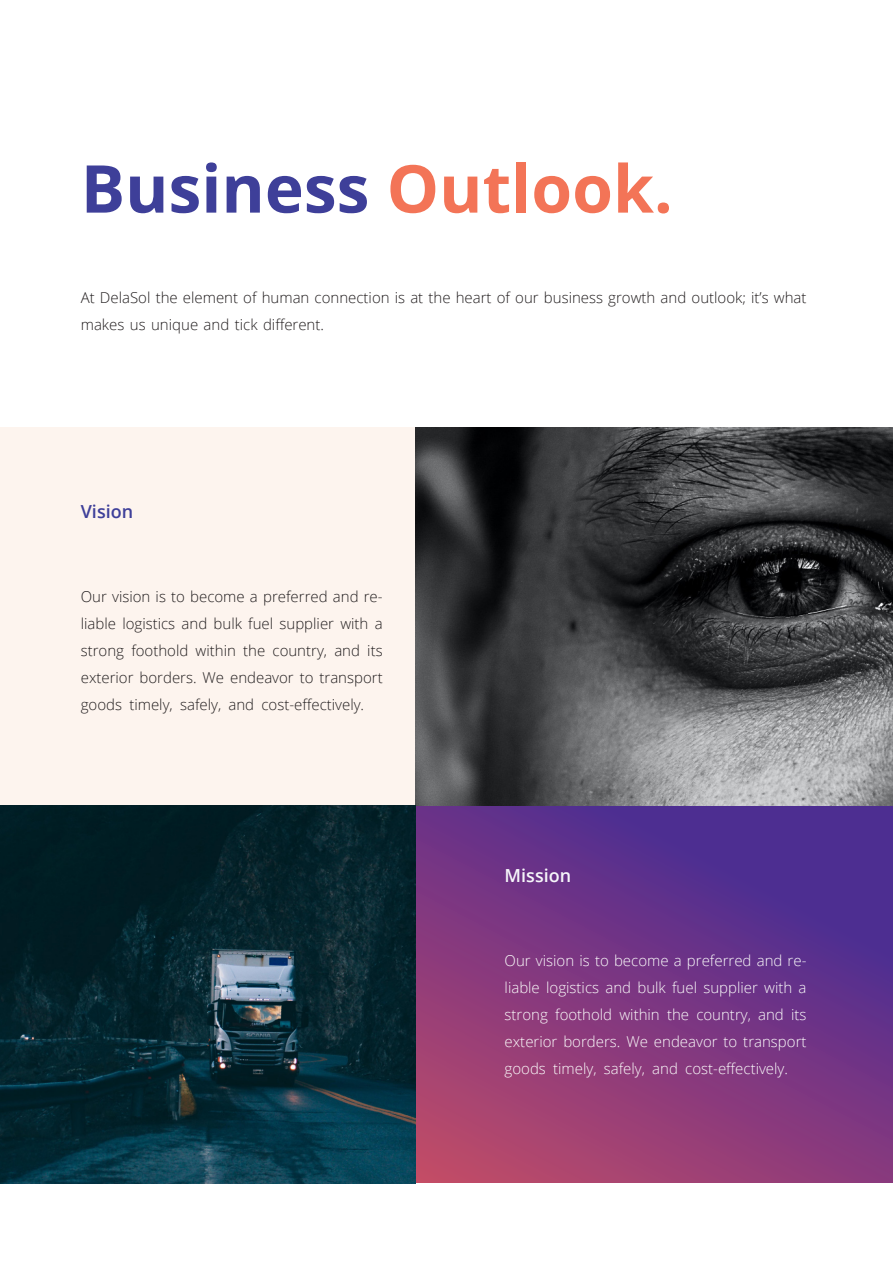
<style>
.page{position:relative;width:893px;height:1263px;background:#fff}
.page>*{position:absolute;margin:0;border:0;box-sizing:border-box;transform-origin:0 0}
.t1{font:700 66px "Open Sans";color:#3e3f99}
.t2{font:600 18px "Open Sans";color:#f6f6fa}
.t3{font:600 18px "Open Sans";color:#3e3f99}
.t4{font:300 15px/27px "Open Sans";color:#231f20;text-align:justify}
.t5{font:300 15px/27px "Open Sans";color:#fafafa;text-align:justify}
.s1{color:#f37457}
</style>
<div class="page">
<div style="left:0;top:427px;width:415px;height:378px;background:#fdf4ee"></div>
<svg style="left:415px;top:805px;width:478px;height:377px;background:#793781"></svg>
<img style="left:415px;top:427px;width:478px;height:378px">
<img style="left:0;top:805px;width:415px;height:378px">
<p class="t1" style="left:81px;top:142px;width:593px">Business <span class="s1">Outlook.</span></p>
<p class="t4" style="left:81px;top:283px;width:727px">At DelaSol the element of human connection is at the heart of our business growth and outlook; it’s what makes us unique and tick different.</p>
<p class="t3" style="left:81px;top:499px;width:54px">Vision</p>
<p class="t4" style="left:81px;top:582px;width:303px">Our vision is to become a preferred and re&shy;liable logistics and bulk fuel supplier with a strong foothold within the country, and its exterior borders. We endeavor to transport goods timely, safely, and cost-effectively.</p>
<p class="t2" style="left:505px;top:863px;width:68px">Mission</p>
<p class="t5" style="left:505px;top:947px;width:303px">Our vision is to become a preferred and re&shy;liable logistics and bulk fuel supplier with a strong foothold within the country, and its exterior borders. We endeavor to transport goods timely, safely, and cost-effectively.</p>
</div>
